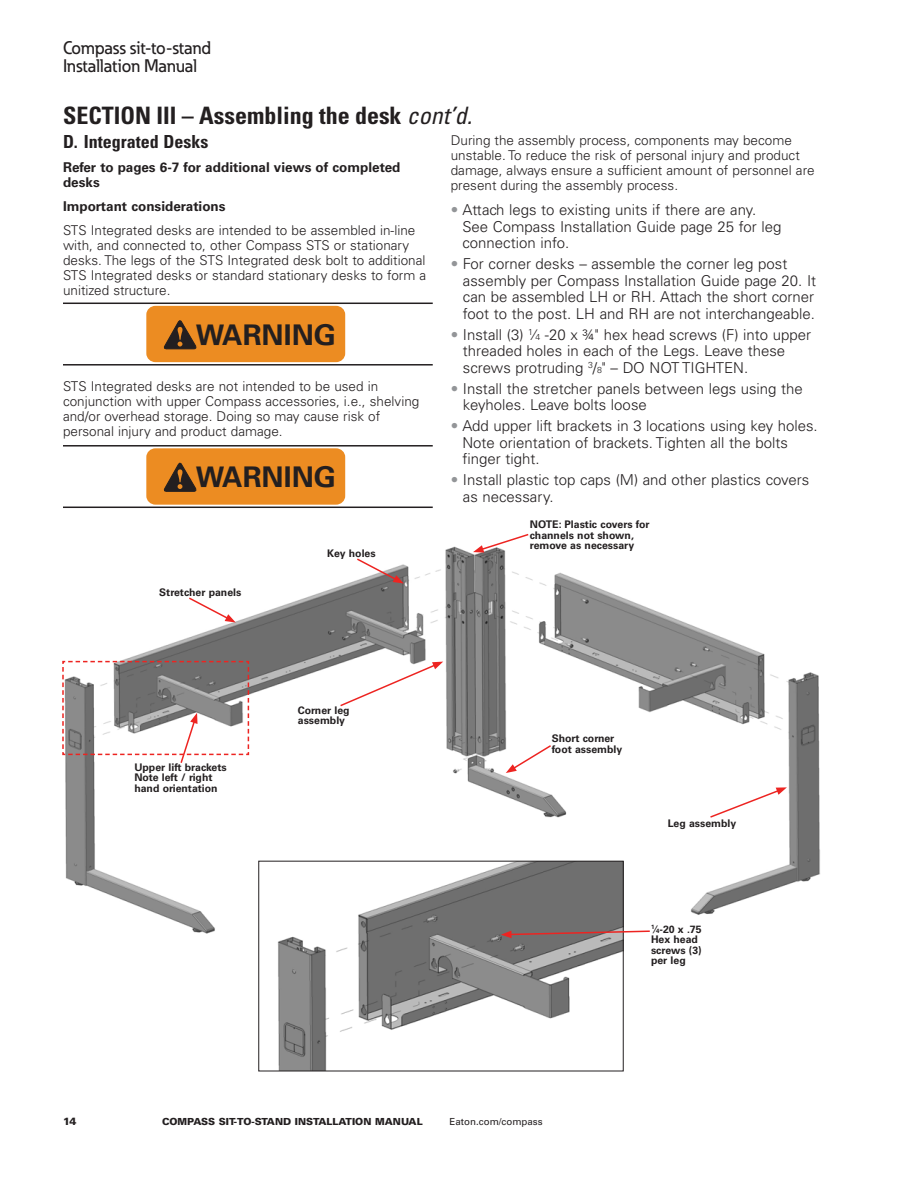
<style>
.page{position:relative;width:918px;height:1188px;background:#fff}
.page>*{position:absolute;margin:0;border:0;box-sizing:border-box;transform-origin:0 0}
.t1{font:700 28.5px "Univers LT Std";color:#231f20}
._01_Head1_16_17_NCOO{font:700 condensed 24px "Univers LT Std";color:#231f20}
.t2{font:500 18px/18px "Eaton";color:#231f20}
._01_Head2{font:700 condensed 18px "Univers LT Std";color:#231f20}
._02_Body_10_11_3_NCO{font:300 15px/16.5px "Univers LT Std";color:#231f20}
._01_Head2-2{font:300 13.5px/15px "Univers LT Std";color:#231f20}
._01_Head2-3{font:700 13.5px/15px "Univers LT Std";color:#231f20}
._06_Callout{font:700 10.5px/10.5px "Univers LT Std";color:#231f20}
.t3{font:900 10.5px "Univers LT Std";color:#231f20}
.t4{font:900 9.75px "Univers LT Std";color:#231f20}
.t5{font:9.75px "Univers LT Std";color:#231f20}
.s1{font-weight:400;font-style:italic}
.s2{color:#939598}
.s3{font-size:8.7px}
.s4{font-size:6.15px}
</style>
<div class="page">
<hr style="left:63px;top:303px;width:370px;height:1px;background:#231f20">
<hr style="left:63px;top:364px;width:370px;height:2px;background:#231f20">
<hr style="left:63px;top:445px;width:370px;height:2px;background:#231f20">
<hr style="left:63px;top:507px;width:370px;height:1px;background:#231f20">
<div style="left:147px;top:307px;width:197px;height:54px;background:#ec8c22;border-radius:8px"></div>
<div style="left:146px;top:306px;width:199px;height:56px;border:2px solid #ec8c22;border-radius:8px"></div>
<svg style="left:163px;top:320px;width:34px;height:30px"></svg>
<div style="left:147px;top:449px;width:197px;height:55px;background:#ec8c22;border-radius:8px"></div>
<div style="left:146px;top:448px;width:199px;height:57px;border:2px solid #ec8c22;border-radius:8px"></div>
<svg style="left:163px;top:462px;width:34px;height:30px"></svg>
<img style="left:65px;top:546px;width:755px;height:388px">
<img style="left:278px;top:863px;width:344px;height:206px">
<div style="left:258px;top:861px;width:366px;height:210px;border:1px solid #231f20"></div>
<svg style="left:501px;top:930px;width:150px;height:8px"></svg>
<svg style="left:355px;top:557px;width:49px;height:27px"></svg>
<svg style="left:187px;top:596px;width:49px;height:27px"></svg>
<svg style="left:506px;top:744px;width:47px;height:29px"></svg>
<svg style="left:339px;top:662px;width:104px;height:46px"></svg>
<svg style="left:709px;top:787px;width:78px;height:32px"></svg>
<svg style="left:473px;top:533px;width:57px;height:20px"></svg>
<svg style="left:62px;top:660px;width:188px;height:105px"></svg>
<p class="t2" style="left:63px;top:39px;width:150px">Compass sit-to-stand<br>Installation Manual</p>
<p class="_01_Head1_16_17_NCOO" style="left:63px;top:101px;width:411px">SECTION III – Assembling the desk <span class="s1">cont’d.</span></p>
<p class="_01_Head2" style="left:63px;top:131px;width:147px">D. Integrated Desks</p>
<p class="_01_Head2-3" style="left:63px;top:160px;width:339px">Refer to pages 6-7 for additional views of completed desks</p>
<p class="_01_Head2-3" style="left:63px;top:199px;width:164px">Important considerations</p>
<p class="_01_Head2-2" style="left:63px;top:223px;width:365px">STS Integrated desks are intended to be assembled in-line with, and connected to, other Compass STS or stationary desks. The legs of the STS Integrated desk bolt to additional STS Integrated desks or standard stationary desks to form a unitized structure.</p>
<p class="t1" style="left:196px;top:318px;width:142px">WARNING</p>
<p class="_01_Head2-2" style="left:63px;top:379px;width:358px">STS Integrated desks are not intended to be used in conjunction with upper Compass accessories, i. e. , shelving and/or overhead storage. Doing so may cause risk of personal injury and product damage.</p>
<p class="t1" style="left:196px;top:461px;width:142px">WARNING</p>
<p class="_01_Head2-2" style="left:451px;top:133px;width:365px">During the assembly process, components may become unstable. To reduce the risk of personal injury and product damage, always ensure a sufficient amount of personnel are present during the assembly process.</p>
<p class="_02_Body_10_11_3_NCO" style="left:462px;top:202px;width:320px;text-indent:-12px"><span class="s2">•</span> Attach legs to existing units if there are any.<br>See Compass Installation Guide page 25 for leg connection info.</p>
<p class="_02_Body_10_11_3_NCO" style="left:463px;top:256px;width:355px;text-indent:-12px"><span class="s2">•</span> For corner desks – assemble the corner leg post assembly per Compass Installation Guide page 20. It can be assembled LH or RH. Attach the short corner foot to the post. LH and RH are not interchangeable.</p>
<p class="_02_Body_10_11_3_NCO" style="left:463px;top:326px;width:350px;text-indent:-12px"><span class="s2">•</span> Install (3) <sup>1</sup>⁄<span class="s3">4</span> -20 x ¾" hex head screws (F) into upper threaded holes in each of the Legs. Leave these screws protruding <sup>3</sup>/<span class="s3">8</span>" – DO NOT TIGHTEN.</p>
<p class="_02_Body_10_11_3_NCO" style="left:463px;top:380px;width:342px;text-indent:-12px"><span class="s2">•</span> Install the stretcher panels between legs using the keyholes. Leave bolts loose</p>
<p class="_02_Body_10_11_3_NCO" style="left:462px;top:418px;width:354px;text-indent:-12px"><span class="s2">•</span> Add upper lift brackets in 3 locations using key holes.<br>Note orientation of brackets. Tighten all the bolts finger tight.</p>
<p class="_02_Body_10_11_3_NCO" style="left:463px;top:472px;width:348px;text-indent:-12px"><span class="s2">•</span> Install plastic top caps (M) and other plastics covers as necessary.</p>
<p class="_06_Callout" style="left:159px;top:587px;width:84px">Stretcher panels</p>
<p class="_06_Callout" style="left:134px;top:762px;width:94px">Upper lift brackets<br>Note left / right hand orientation</p>
<p class="_06_Callout" style="left:327px;top:548px;width:50px">Key holes</p>
<p class="_06_Callout" style="left:298px;top:705px;width:53px">Corner leg assembly</p>
<p class="_06_Callout" style="left:530px;top:519px;width:121px">NOTE: Plastic covers for channels not shown, remove as necessary</p>
<p class="_06_Callout" style="left:552px;top:734px;width:72px">Short corner foot assembly</p>
<p class="_06_Callout" style="left:668px;top:818px;width:70px">Leg assembly</p>
<p class="_06_Callout" style="left:651px;top:924px;width:52px"><sup>1</sup>⁄<span class="s4">4</span>-20 x .75<br>Hex head screws (3) per leg</p>
<p class="t3" style="left:63px;top:1115px;width:15px">14</p>
<p class="t4" style="left:162px;top:1115px;width:262px">COMPASS SIT-TO-STAND INSTALLATION MANUAL</p>
<p class="t5" style="left:450px;top:1116px;width:95px">Eaton.com/compass</p>
</div>
